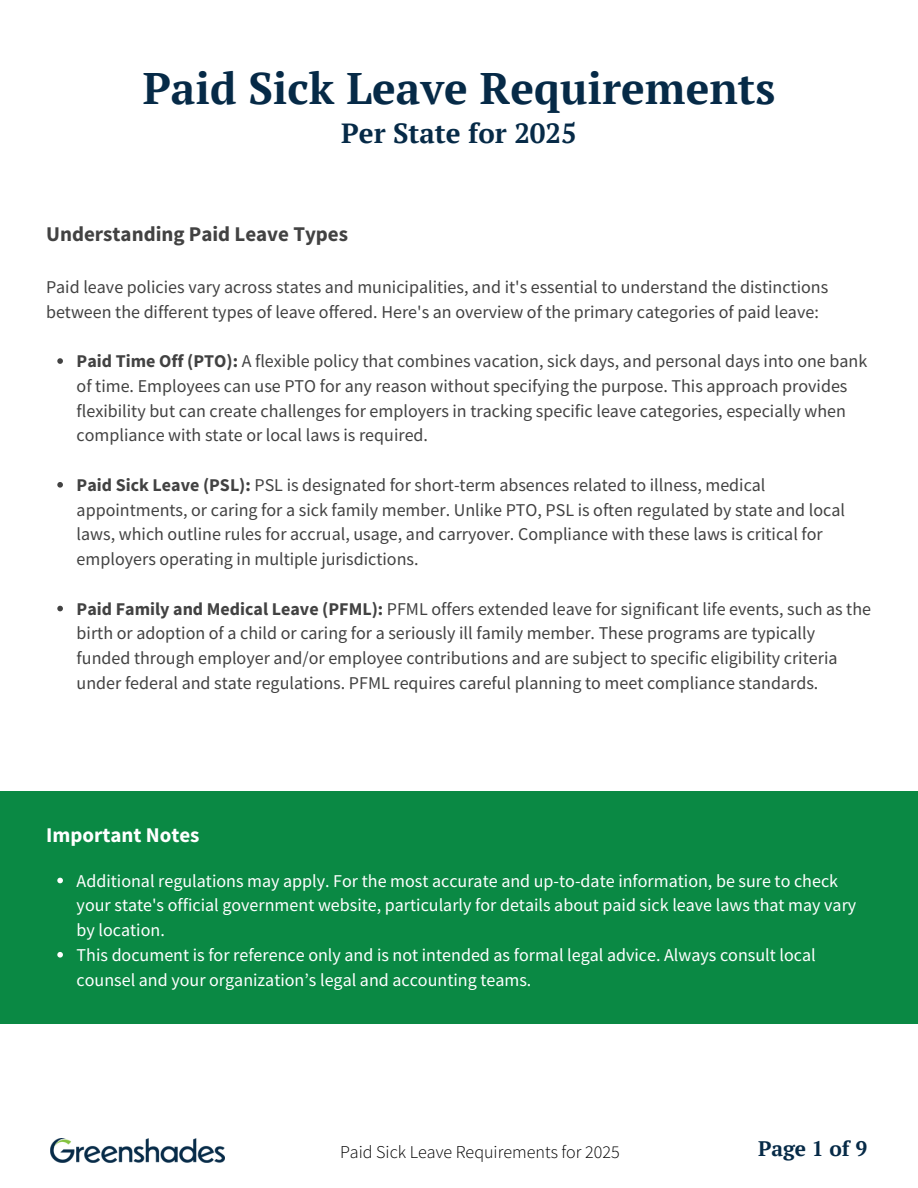
<style>
.page{position:relative;width:918px;height:1188px;background:#fff}
.page>*{position:absolute;margin:0;border:0;box-sizing:border-box;transform-origin:0 0}
.t1{font:700 44.1px "PT Serif";color:#062a47}
.t2{font:700 27.6px "PT Serif";color:#062a47}
.t3{font:700 21px "Source Sans Pro";color:#424242}
.t4{font:700 21px "Source Sans Pro";color:#fff}
.t5{font:700 21px "PT Serif";color:#062a47}
.t6{font:18px/24.8px "Source Sans Pro";color:#424242}
.t7{font:18px/24.8px "Source Sans Pro";color:#fff}
.t8{font:300 18px "Source Sans Pro";color:#000}
.s1{font-weight:700}
</style>
<div class="page">
<svg style="left:57px;top:358px;width:6px;height:6px"></svg>
<svg style="left:57px;top:482px;width:6px;height:6px"></svg>
<svg style="left:57px;top:606px;width:6px;height:5px"></svg>
<img style="left:51px;top:1138px;width:173px;height:25px">
<div style="left:0;top:791px;width:918px;height:232px;background:#0a8944"></div>
<svg style="left:57px;top:878px;width:6px;height:5px"></svg>
<svg style="left:57px;top:952px;width:6px;height:6px"></svg>
<h3 class="t1" style="left:143px;top:58px;width:634px">Paid Sick Leave Requirements</h3>
<p class="t2" style="left:341px;top:115px;width:237px">Per State for 2025</p>
<h1 class="t3" style="left:46px;top:221px;width:304px">Understanding Paid Leave Types</h1>
<h2 class="t6" style="left:46px;top:274px;width:784px">Paid leave policies vary across states and municipalities, and it's essential to understand the distinctions between the different types of leave offered. Here's an overview of the primary categories of paid leave:</h2>
<h3 class="t6" style="left:77px;top:348px;width:792px"><span class="s1">Paid Time Off (PTO):</span> A flexible policy that combines vacation, sick days, and personal days into one bank of time. Employees can use PTO for any reason without specifying the purpose. This approach provides flexibility but can create challenges for employers in tracking specific leave categories, especially when compliance with state or local laws is required.</h3>
<p class="t6" style="left:77px;top:472px;width:770px"><span class="s1">Paid Sick Leave (PSL):</span> PSL is designated for short-term absences related to illness, medical appointments, or caring for a sick family member. Unlike PTO, PSL is often regulated by state and local laws, which outline rules for accrual, usage, and carryover. Compliance with these laws is critical for employers operating in multiple jurisdictions.</p>
<p class="t6" style="left:77px;top:596px;width:796px"><span class="s1">Paid Family and Medical Leave (PFML):</span> PFML offers extended leave for significant life events, such as the birth or adoption of a child or caring for a seriously ill family member. These programs are typically funded through employer and/or employee contributions and are subject to specific eligibility criteria under federal and state regulations. PFML requires careful planning to meet compliance standards.</p>
<p class="t4" style="left:46px;top:821px;width:155px">Important Notes</p>
<p class="t7" style="left:77px;top:868px;width:781px">Additional regulations may apply. For the most accurate and up-to-date information, be sure to check your state's official government website, particularly for details about paid sick leave laws that may vary by location.</p>
<p class="t7" style="left:77px;top:942px;width:741px">This document is for reference only and is not intended as formal legal advice. Always consult local counsel and your organization’s legal and accounting teams.</p>
<p class="t8" style="left:340px;top:1140px;width:281px">Paid Sick Leave Requirements for 2025</p>
<p class="t5" style="left:758px;top:1134px;width:111px">Page 1 of 9</p>
</div>
